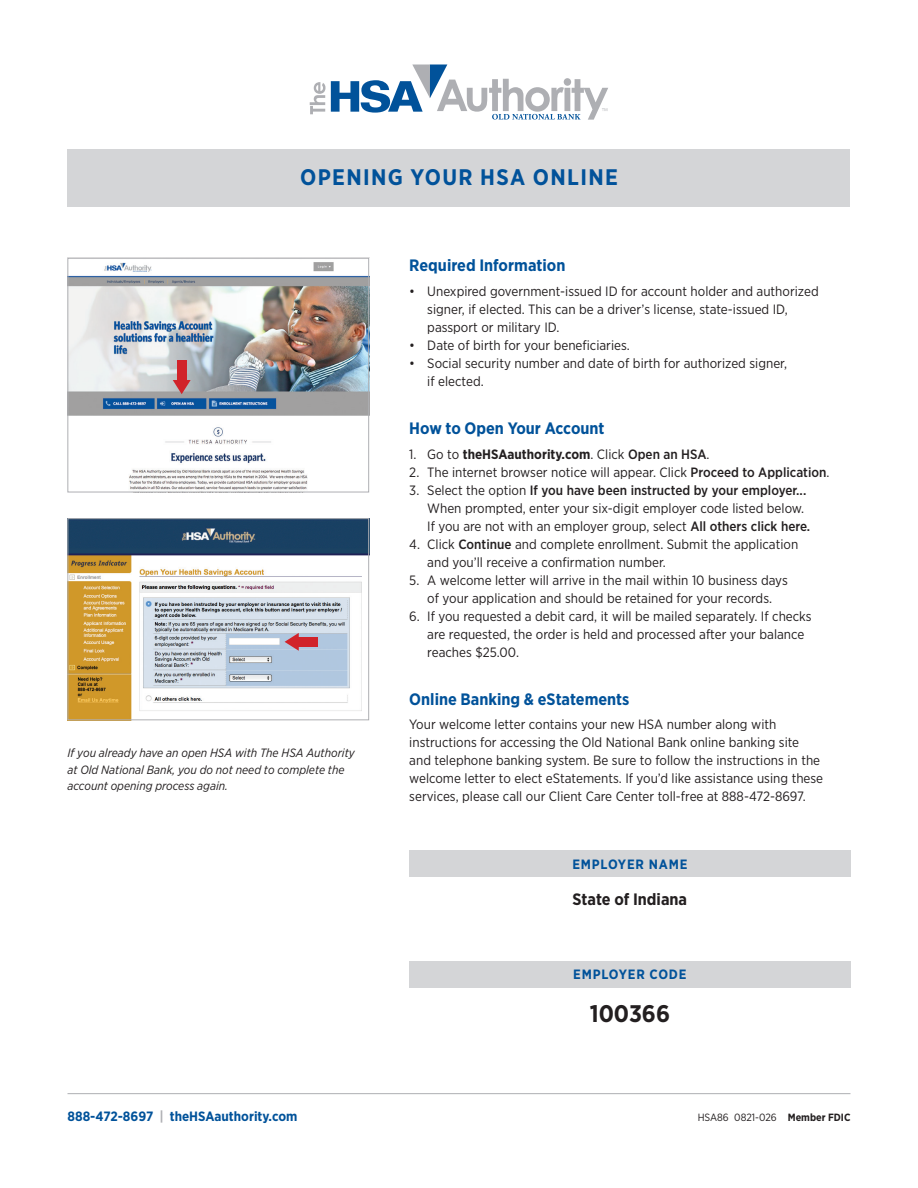
<style>
.page{position:relative;width:918px;height:1188px;background:#fff}
.page>*{position:absolute;margin:0;border:0;box-sizing:border-box;transform-origin:0 0}
.t1{font:700 24px "Gotham Narrow";color:#231f20}
.t2{font:700 22.5px "Gotham Narrow";letter-spacing:.06em;color:#01529a}
.t3{font:700 16.5px "Gotham Narrow";color:#01529a}
.t4{font:700 16.5px "Gotham Narrow";color:#231f20}
.t5{font:13.5px/18px "Gotham Narrow";color:#231f20}
.t6{font:700 13.5px "Gotham Narrow";color:#231f20}
.t7{font:700 13.5px "Gotham Narrow";color:#01529a}
.t8{font:700 13.5px "Gotham Narrow";letter-spacing:.06em;color:#01529a}
.t9{font:italic 12px/16.5px "Gotham Narrow";color:#231f20}
.t10{font:10.5px "Gotham Narrow";color:#231f20}
.s1{color:#aeafb3}
.s2{font-weight:400}
.s3{font-weight:500}
.s4{font-weight:700}
</style>
<div class="page">
<div style="left:409px;top:850px;width:441px;height:27px;background:#d4d5d7"></div>
<div style="left:409px;top:961px;width:441px;height:27px;background:#d4d5d7"></div>
<img style="left:69px;top:520px;width:298px;height:198px">
<div style="left:67px;top:518px;width:302px;height:202px;border:1px solid #aeafb3"></div>
<svg style="left:310px;top:65px;width:298px;height:55px"></svg>
<img style="left:69px;top:262px;width:298px;height:228px">
<div style="left:67px;top:258px;width:302px;height:234px;border:1px solid #aeafb3"></div>
<hr style="left:68px;top:1093px;width:782px;height:1px;background:#aeafb3">
<div style="left:177px;top:361px;width:9px;height:24px;background:#d1232a"></div>
<svg style="left:173px;top:380px;width:18px;height:14px"></svg>
<div style="left:68px;top:149px;width:782px;height:58px;background:#d4d5d7"></div>
<div style="left:293px;top:637px;width:25px;height:9px;background:#d1232a"></div>
<svg style="left:285px;top:633px;width:14px;height:18px"></svg>
<p class="t2" style="left:300px;top:163px;width:319px">OPENING YOUR HSA ONLINE</p>
<p class="t9" style="left:68px;top:745px;width:289px">If you already have an open HSA with The HSA Authority at Old National Bank, you do not need to complete the account opening process again.</p>
<p class="t7" style="left:68px;top:1107px;width:231px">888-472-8697 <span class="s1">|</span> theHSAauthority.com</p>
<p class="t3" style="left:409px;top:255px;width:158px">Required Information</p>
<p class="t5" style="left:427px;top:282px;width:393px;text-indent:-18px">• Unexpired government-issued ID for account holder and authorized signer, if elected. This can be a driver’s license, state-issued ID, passport or military ID.</p>
<p class="t5" style="left:409px;top:336px;width:222px">• Date of birth for your beneficiaries.</p>
<p class="t5" style="left:427px;top:354px;width:361px;text-indent:-18px">• Social security number and date of birth for authorized signer, if elected.</p>
<p class="t3" style="left:409px;top:417px;width:197px">How to Open Your Account</p>
<p class="t6" style="left:409px;top:445px;width:302px"><span class="s2">1. Go to</span> theHSAauthority.com<span class="s2">. Click</span> <span class="s3">Open an HSA</span><span class="s2">.</span></p>
<p class="t5" style="left:409px;top:463px;width:422px">2. The internet browser notice will appear. Click <span class="s3">Proceed to Application</span>.</p>
<p class="t5" style="left:427px;top:481px;width:385px;text-indent:-18px">3. Select the option <span class="s3">If you have been instructed by your employer...<br></span>When prompted, enter your six-digit employer code listed below.<br>If you are not with an employer group, select <span class="s3">All others click here.</span></p>
<p class="t5" style="left:427px;top:535px;width:372px;text-indent:-18px">4. Click <span class="s3">Continue</span> and complete enrollment. Submit the application and you’ll receive a confirmation number.</p>
<p class="t5" style="left:409px;top:571px;width:380px;text-align:center">5. A welcome letter will arrive in the mail within 10 business days of your application and should be retained for your records.</p>
<p class="t5" style="left:427px;top:607px;width:386px;text-indent:-18px">6. If you requested a debit card, it will be mailed separately. If checks are requested, the order is held and processed after your balance reaches $25.00.</p>
<p class="t3" style="left:409px;top:688px;width:222px">Online Banking &amp; eStatements</p>
<p class="t5" style="left:409px;top:715px;width:415px">Your welcome letter contains your new HSA number along with instructions for accessing the Old National Bank online banking site and telephone banking system. Be sure to follow the instructions in the welcome letter to elect eStatements. If you’d like assistance using these services, please call our Client Care Center toll-free at 888-472-8697.</p>
<p class="t8" style="left:572px;top:855px;width:116px">EMPLOYER NAME</p>
<p class="t4" style="left:573px;top:889px;width:116px">State of Indiana</p>
<p class="t8" style="left:573px;top:966px;width:115px">EMPLOYER CODE</p>
<p class="t1" style="left:590px;top:998px;width:82px">100366</p>
<p class="t10" style="left:698px;top:1110px;width:154px">HSA86 0821-026 <span class="s4">Member FDIC</span></p>
</div>
